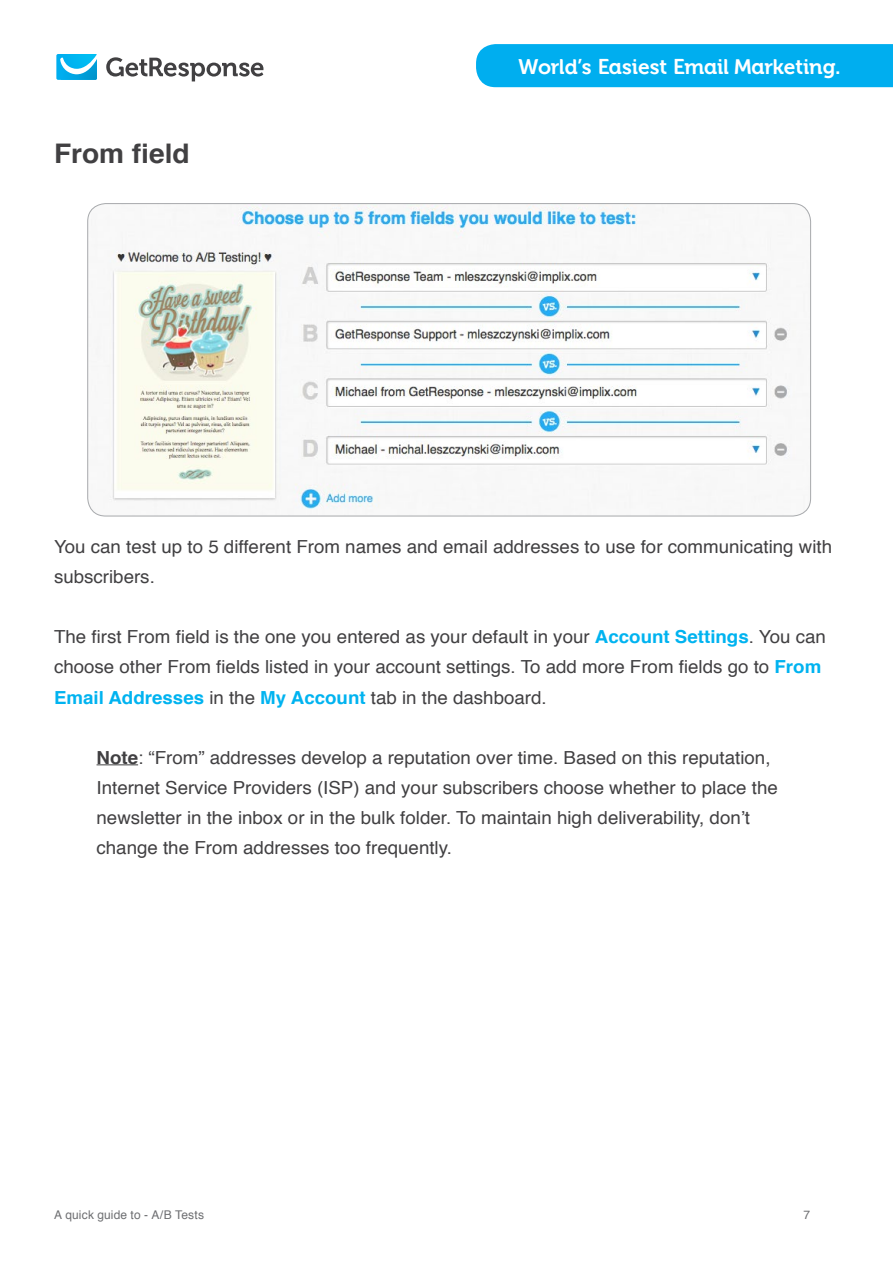
<style>
.page{position:relative;width:893px;height:1263px;background:#fff}
.page>*{position:absolute;margin:0;border:0;box-sizing:border-box;transform-origin:0 0}
.t1{font:700 27px "Helvetica";color:#414042;scale:1.04 1}
.t2{font:21px "Get Response Pro";letter-spacing:-.005em;color:#fff}
.t3{font:18px/30px "Helvetica";color:#414042;scale:1.04 1}
.t4{font:12px "Helvetica";letter-spacing:.01em;color:#6d6e71}
.s1{font-weight:700;color:#00b3f0}
.s2{font-weight:700}
</style>
<div class="page">
<div style="left:476px;top:44px;width:417px;height:43px;background:#00aeef"></div>
<svg style="left:106px;top:57px;width:157px;height:24px"></svg>
<div style="left:56px;top:54px;width:41px;height:26px;background:#00aeef;border-radius:2px"></div>
<img style="left:60px;top:74px;width:37px;height:6px">
<img style="left:78px;top:54px;width:19px;height:1px">
<svg style="left:60px;top:55px;width:37px;height:19px"></svg>
<hr style="left:97px;top:764px;width:41px;height:1px;background:#414042">
<img style="left:88px;top:204px;width:723px;height:312px">
<h1 class="t1" style="left:54px;top:132px;width:132px">From field</h1>
<p class="t2" style="left:519px;top:55px;width:324px">World’s Easiest Email Marketing.</p>
<p class="t3" style="left:54px;top:533px;width:750px">You can test up to 5 different From names and email addresses to use for communicating with subscribers.</p>
<p class="t3" style="left:54px;top:623px;width:744px">The first From field is the one you entered as your default in your <span class="s1">Account Settings</span>. You can choose other From fields listed in your account settings. To add more From fields go to <span class="s1">From<br>Email Addresses</span> in the <span class="s1">My Account</span> tab in the dashboard.</p>
<p class="t3" style="left:97px;top:743px;width:657px"><span class="s2">Note</span>: “From” addresses develop a reputation over time. Based on this reputation, Internet Service Providers (ISP) and your subscribers choose whether to place the newsletter in the inbox or in the bulk folder. To maintain high deliverability, don’t change the From addresses too frequently.</p>
<p class="t4" style="left:54px;top:1205px;width:152px">A quick guide to - A/B Tests</p>
<p class="t4" style="left:803px;top:1205px;width:8px">7</p>
</div>
